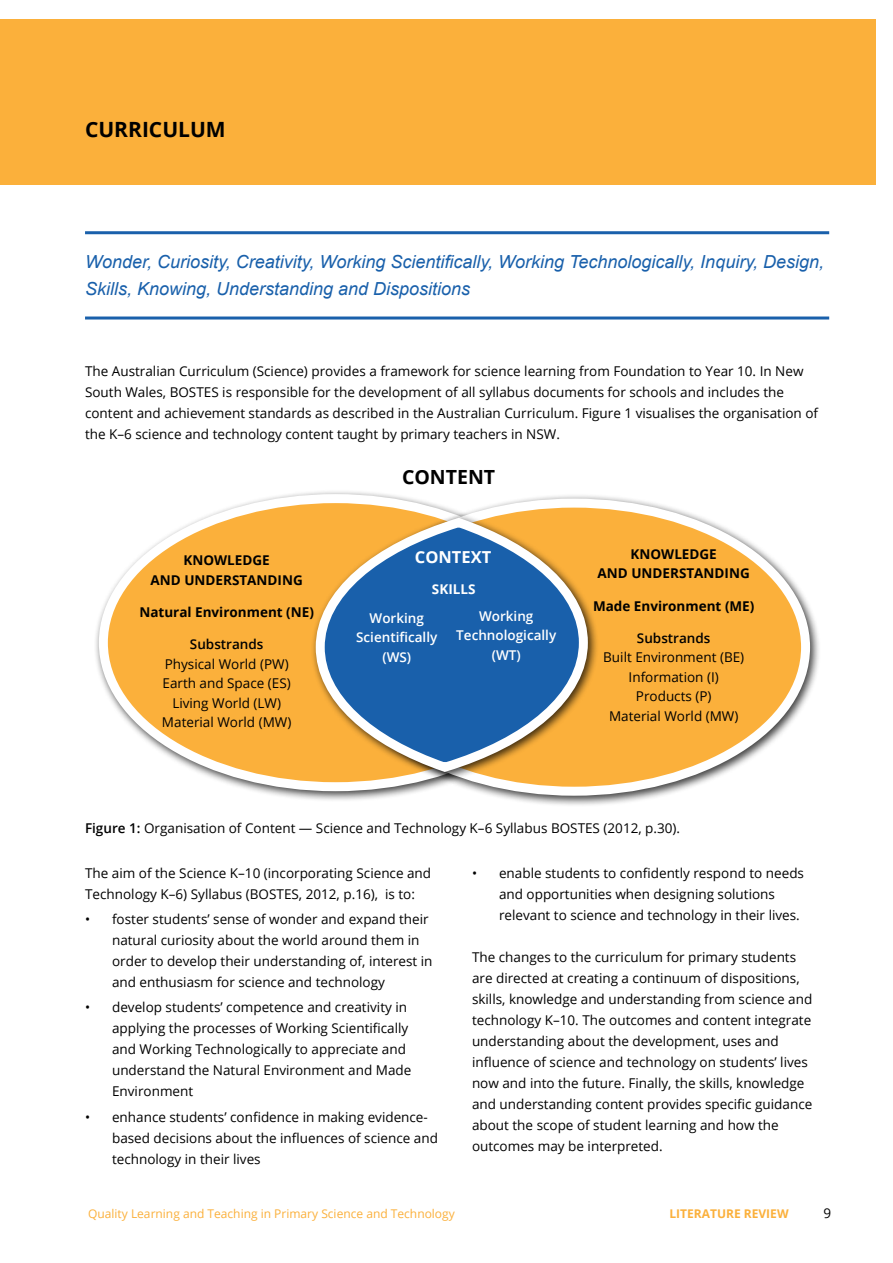
<style>
.page{position:relative;width:893px;height:1263px;background:#fff}
.page>*{position:absolute;margin:0;border:0;box-sizing:border-box;transform-origin:0 0}
.t1{font:700 21px "Open Sans";color:#000}
.t2{font:700 19.5px "Open Sans";color:#000}
.t3{font:italic 18px/27px "Arial";color:#1960ab}
.t4{font:700 16.5px "Open Sans";color:#fff}
.t5{font:13.5px/21px "Open Sans";color:#000}
.t6{font:700 13.5px/19.5px "Open Sans";color:#000;text-align:center}
.t7{font:600 13.5px/19.5px "Open Sans";color:#fff;text-align:center}
.t8{font:600 13.5px "Open Sans";color:#000}
.t9{font:700 13.5px "Open Sans";color:#fff}
.t10{font:12px "Open Sans";color:#fbb03b}
.t11{font:700 12px "Open Sans";color:#fbb03b}
.s1{font-weight:600}
</style>
<div class="page">
<div style="left:0;top:19px;width:876px;height:166px;background:#fbb03b"></div>
<hr style="left:85px;top:231px;width:744px;height:3px;background:#1960ab">
<hr style="left:85px;top:316px;width:744px;height:3px;background:#1960ab">
<div style="left:94px;top:489px;width:489px;height:313px;background:#000;opacity:.75"></div>
<div style="left:103px;top:499px;width:465px;height:288px;background:#fbb03b;border-radius:50%"></div>
<div style="left:333px;top:493px;width:488px;height:314px;background:#000;opacity:.75"></div>
<div style="left:343px;top:503px;width:463px;height:288px;background:#fbb03b;border-radius:50%"></div>
<div style="left:338px;top:499px;width:472px;height:297px;border:9px solid #fff;border-radius:50%"></div>
<div style="left:311px;top:513px;width:288px;height:269px;background:#000;opacity:.75"></div>
<svg style="left:311px;top:513px;width:281px;height:266px"></svg>
<h1 class="t1" style="left:85px;top:115px;width:142px">CURRICULUM</h1>
<h3 class="t3" style="left:85px;top:249px;width:740px">Wonder, Curiosity, Creativity, Working Scientifically, Working Technologically, Inquiry, Design,<br>Skills, Knowing, Understanding and Dispositions</h3>
<p class="t5" style="left:85px;top:360px;width:735px">The Australian Curriculum (Science) provides a framework for science learning from Foundation to Year 10. In New South Wales, BOSTES is responsible for the development of all syllabus documents for schools and includes the content and achievement standards as described in the Australian Curriculum. Figure 1 visualises the organisation of the K–6 science and technology content taught by primary teachers in NSW.</p>
<h2 class="t2" style="left:402px;top:463px;width:95px">CONTENT</h2>
<p class="t6" style="left:184px;top:550px;width:88px">KNOWLEDGE</p>
<p class="t4" style="left:415px;top:546px;width:78px">CONTEXT</p>
<p class="t6" style="left:151px;top:570px;width:154px">AND UNDERSTANDING</p>
<p class="t6" style="left:139px;top:602px;width:176px">Natural Environment (NE)</p>
<p class="t8" style="left:190px;top:635px;width:75px">Substrands</p>
<p class="t5" style="left:162px;top:654px;width:131px;line-height:19.5px;text-align:center">Physical World (PW)<br>Earth and Space (ES)<br>Living World (LW)<br>Material World (MW)</p>
<p class="t9" style="left:432px;top:579px;width:45px">SKILLS</p>
<p class="t7" style="left:356px;top:608px;width:83px">Working<br>Scientifically (WS)</p>
<p class="t7" style="left:456px;top:606px;width:102px">Working<br>Technologically (WT)</p>
<p class="t6" style="left:598px;top:544px;width:154px">KNOWLEDGE<br>AND UNDERSTANDING</p>
<p class="t6" style="left:593px;top:596px;width:163px">Made Environment (ME)</p>
<p class="t8" style="left:637px;top:629px;width:75px">Substrands</p>
<p class="t5" style="left:603px;top:647px;width:143px;line-height:19.5px;text-align:center">Built Environment (BE)<br>Information (I)<br>Products (P)<br>Material World (MW)</p>
<p class="t5" style="left:85px;top:817px;width:597px"><span class="s1">Figure 1:</span> Organisation of Content — Science and Technology K–6 Syllabus BOSTES (2012, p.30).</p>
<p class="t5" style="left:85px;top:862px;width:348px">The aim of the Science K–10 (incorporating Science and<br>Technology K–6) Syllabus (BOSTES, 2012, p.16), is to:</p>
<p class="t5" style="left:112px;top:908px;width:322px;text-indent:-27px">• foster students’ sense of wonder and expand their natural curiosity about the world around them in order to develop their understanding of, interest in and enthusiasm for science and technology</p>
<p class="t5" style="left:112px;top:996px;width:301px;text-indent:-27px">• develop students’ competence and creativity in applying the processes of Working Scientifically and Working Technologically to appreciate and understand the Natural Environment and Made Environment</p>
<p class="t5" style="left:112px;top:1106px;width:327px;text-indent:-27px">• enhance students’ confidence in making evidence&shy;based decisions about the influences of science and technology in their lives</p>
<p class="t5" style="left:499px;top:862px;width:307px;text-indent:-27px">• enable students to confidently respond to needs and opportunities when designing solutions relevant to science and technology in their lives.</p>
<p class="t5" style="left:472px;top:946px;width:342px">The changes to the curriculum for primary students are directed at creating a continuum of dispositions, skills, knowledge and understanding from science and technology K–10. The outcomes and content integrate understanding about the development, uses and influence of science and technology on students’ lives now and into the future. Finally, the skills, knowledge and understanding content provides specific guidance about the scope of student learning and how the outcomes may be interpreted.</p>
<p class="t10" style="left:88px;top:1205px;width:368px">Quality Learning and Teaching in Primary Science and Technology</p>
<p class="t11" style="left:669px;top:1205px;width:121px">LITERATURE REVIEW</p>
<p class="t5" style="left:824px;top:1203px;width:9px">9</p>
</div>
